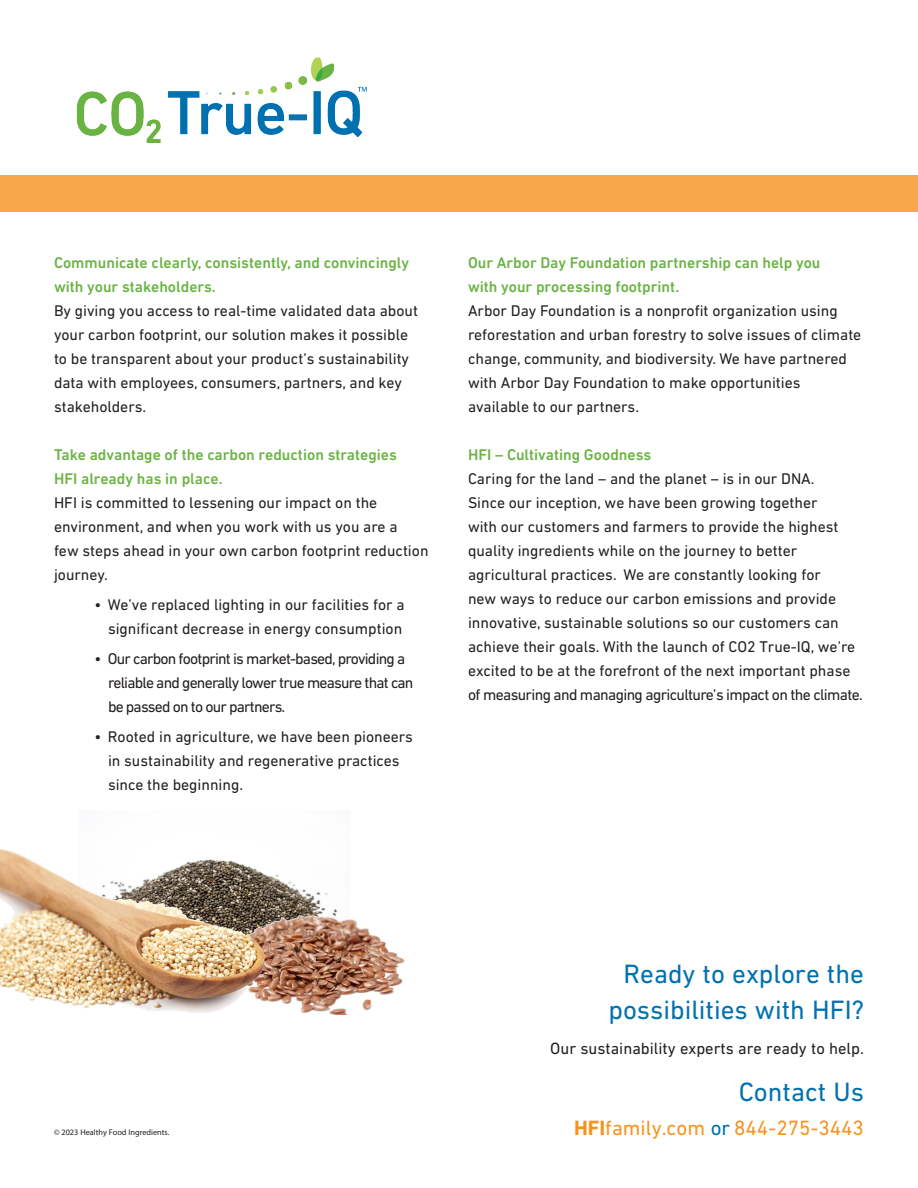
<style>
.page{position:relative;width:918px;height:1188px;background:#fff}
.page>*{position:absolute;margin:0;border:0;box-sizing:border-box;transform-origin:0 0}
.Subheads{font:27px/36px "DIN Next LT Pro";color:#0071b0;text-align:center}
.body_copy{font:27px "DIN Next LT Pro";color:#0071b0}
.Subheads-2{font:21px "DIN Next LT Pro";color:#f7931d}
.body_copy-2{font:16.5px "DIN Next LT Pro";color:#231f20}
.t1{font:15.75px/24px "DIN Next LT Pro";color:#231f20}
.t2{font:500 15.75px/24px "DIN Next LT Pro";color:#69b342}
.t3{font:15.75px/24px "DIN Next LT Pro";letter-spacing:-.05em;color:#231f20}
.bullets{font:8.25px "Myriad Pro";color:#231f20}
.s1{font-weight:700}
.s2{color:#0071b0}
</style>
<div class="page">
<div style="left:0;top:176px;width:918px;height:36px;background:#f8a84a"></div>
<img style="left:76px;top:57px;width:291px;height:86px">
<img style="left:0;top:848px;width:405px;height:166px">
<p class="t2" style="left:54px;top:250px;width:357px">Communicate clearly, consistently, and convincingly with your stakeholders.</p>
<p class="t1" style="left:54px;top:298px;width:366px">By giving you access to real-time validated data about your carbon footprint, our solution makes it possible to be transparent about your product’s sustainability data with employees, consumers, partners, and key stakeholders.</p>
<p class="t2" style="left:54px;top:442px;width:345px">Take advantage of the carbon reduction strategies<br>HFI already has in place.</p>
<p class="t1" style="left:54px;top:490px;width:376px">HFI is committed to lessening our impact on the environment, and when you work with us you are a<br>few steps ahead in your own carbon footprint reduction journey.</p>
<p class="t1" style="left:94px;top:592px;width:312px;text-align:right">• We’ve replaced lighting in our facilities for a significant decrease in energy consumption</p>
<p class="t3" style="left:108px;top:646px;width:307px;text-indent:-14px">• Our carbon footprint is market-based, providing a reliable and generally lower true measure that can be passed on to our partners.</p>
<p class="t1" style="left:108px;top:724px;width:306px;text-indent:-14px">• Rooted in agriculture, we have been pioneers in sustainability and regenerative practices since the beginning.</p>
<p class="t2" style="left:468px;top:250px;width:354px">Our Arbor Day Foundation partnership can help you with your processing footprint.</p>
<p class="t1" style="left:468px;top:298px;width:395px">Arbor Day Foundation is a nonprofit organization using reforestation and urban forestry to solve issues of climate change, community, and biodiversity. We have partnered with Arbor Day Foundation to make opportunities available to our partners.</p>
<p class="t2" style="left:468px;top:442px;width:185px">HFI – Cultivating Goodness</p>
<p class="t1" style="left:468px;top:466px;width:396px">Caring for the land – and the planet – is in our DNA.<br>Since our inception, we have been growing together<br>with our customers and farmers to provide the highest quality ingredients while on the journey to better agricultural practices. We are constantly looking for<br>new ways to reduce our carbon emissions and provide innovative, sustainable solutions so our customers can achieve their goals. With the launch of CO2 True-IQ, we’re excited to be at the forefront of the next important phase of measuring and managing agriculture’s impact on the climate.</p>
<p class="Subheads" style="left:609px;top:956px;width:257px">Ready to explore the possibilities with HFI?</p>
<p class="body_copy-2" style="left:550px;top:1039px;width:315px">Our sustainability experts are ready to help.</p>
<p class="body_copy" style="left:739px;top:1076px;width:127px">Contact Us</p>
<p class="bullets" style="left:54px;top:1127px;width:117px">© 2023 Healthy Food Ingredients.</p>
<p class="Subheads-2" style="left:574px;top:1116px;width:292px"><span class="s1">HFI</span>family.com <span class="s2">or</span> 844-275-3443</p>
</div>
